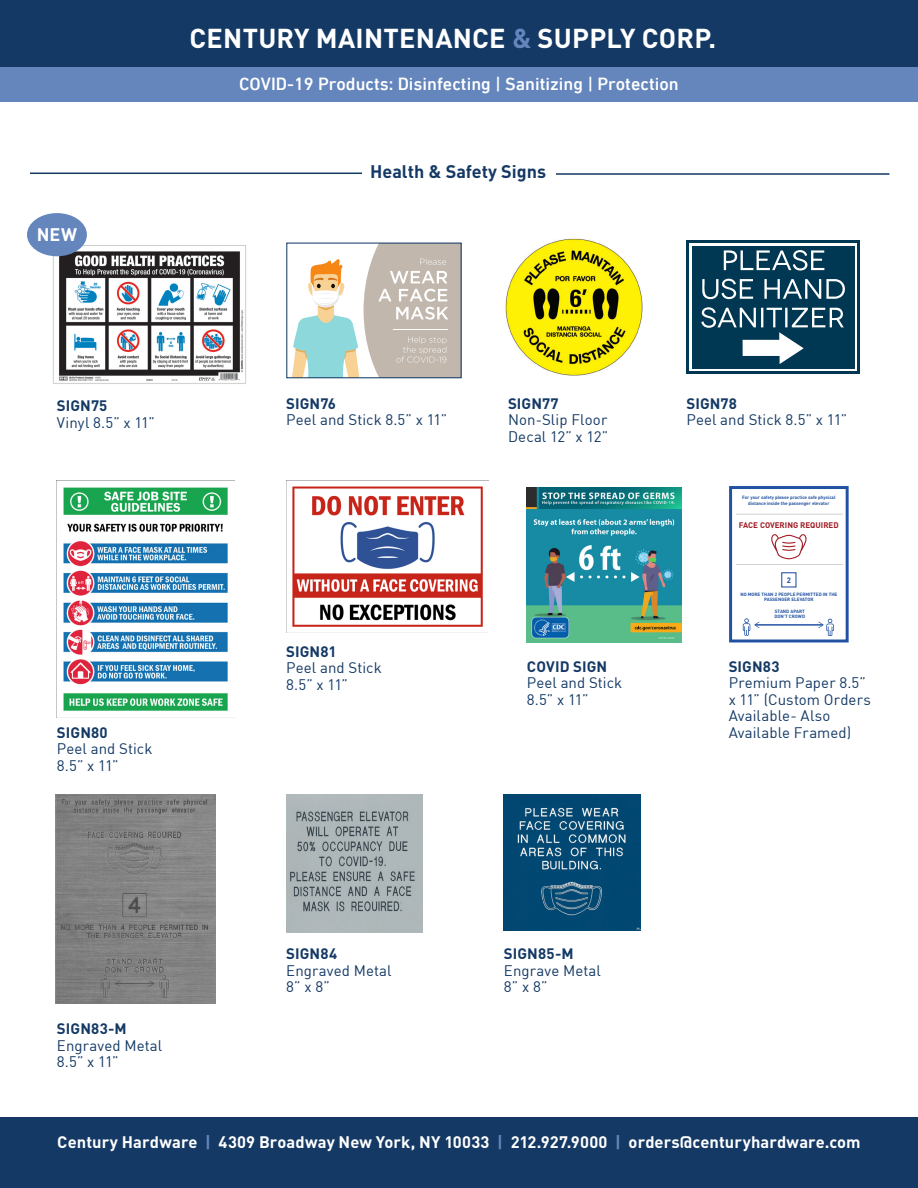
<style>
.page{position:relative;width:918px;height:1188px;background:#fff}
.page>*{position:absolute;margin:0;border:0;box-sizing:border-box;transform-origin:0 0}
.t1{font:700 27px "DIN Pro";letter-spacing:.01em;color:#fff}
.t2{font:500 18px "DIN Next LTW04";color:#fff}
.t3{font:700 18px "DIN";color:#143965}
.t4{font:700 18px "DIN";color:#fff}
.t5{font:700 16.5px "DIN";letter-spacing:.005em;color:#fff}
.t6{font:15px/16.5px "DIN";letter-spacing:.005em;color:#143965}
.t7{font:700 15px "DIN";letter-spacing:.005em;color:#143965}
.t8{font:700 8.1px "DIN";color:#a01c24}
.t9{font:700 7.8px "DIN";color:#2051a3}
.t10{font:700 4.65px/5.6px "DIN";color:#2051a3;text-align:center}
.s1{color:#6486bd}
</style>
<div class="page">
<div style="left:0;top:1118px;width:918px;height:70px;background:#143965"></div>
<img style="left:53px;top:243px;width:193px;height:141px">
<img style="left:286px;top:481px;width:203px;height:152px">
<hr style="left:556px;top:173px;width:333px;height:2px;background:#143965">
<hr style="left:30px;top:173px;width:332px;height:1px;background:#143965">
<div style="left:27px;top:213px;width:60px;height:43px;background:#6486bd;border-radius:50%"></div>
<svg style="left:292px;top:245px;width:168px;height:131px"></svg>
<img style="left:505px;top:238px;width:138px;height:138px">
<div style="left:686px;top:240px;width:174px;height:134px;background:#003752"></div>
<div style="left:689px;top:243px;width:168px;height:128px;background:linear-gradient(to right,#fff,#fff)"></div>
<div style="left:692px;top:246px;width:162px;height:122px;background:#003752"></div>
<svg style="left:724px;top:250px;width:100px;height:21px"></svg>
<svg style="left:702px;top:279px;width:143px;height:20px"></svg>
<svg style="left:701px;top:307px;width:143px;height:57px"></svg>
<img style="left:63px;top:487px;width:165px;height:224px">
<img style="left:527px;top:488px;width:155px;height:155px">
<img style="left:286px;top:794px;width:136px;height:138px">
<img style="left:504px;top:794px;width:136px;height:137px">
<img style="left:55px;top:794px;width:160px;height:210px">
<svg style="left:771px;top:534px;width:36px;height:25px"></svg>
<div style="left:781px;top:572px;width:16px;height:16px;border:1px solid #2051a3"></div>
<hr style="left:755px;top:625px;width:68px;height:1px;background:#2051a3">
<svg style="left:743px;top:618px;width:17px;height:18px"></svg>
<svg style="left:818px;top:619px;width:16px;height:17px"></svg>
<div style="left:729px;top:486px;width:120px;height:156px;border:3px solid #2051a3"></div>
<hr style="left:736px;top:514px;width:107px;height:1px;background:#d1d2d4">
<hr style="left:736px;top:564px;width:107px;height:1px;background:#d1d2d4">
<div style="left:0;top:0;width:918px;height:68px;background:#143965"></div>
<div style="left:0;top:68px;width:918px;height:34px;background:#6486bd"></div>
<h1 class="t1" style="left:190px;top:17px;width:528px">CENTURY MAINTENANCE <span class="s1">&amp;</span> SUPPLY CORP.</h1>
<p class="t2" style="left:239px;top:73px;width:441px">COVID-19 Products: Disinfecting | Sanitizing | Protection</p>
<p class="t4" style="left:37px;top:223px;width:42px">NEW</p>
<p class="t7" style="left:57px;top:396px;width:52px">SIGN75</p>
<p class="t6" style="left:57px;top:414px;width:100px">Vinyl 8.5” x 11”</p>
<p class="t7" style="left:57px;top:723px;width:52px">SIGN80</p>
<p class="t6" style="left:57px;top:740px;width:97px">Peel and Stick<br>8.5” x 11”</p>
<p class="t7" style="left:57px;top:1019px;width:71px">SIGN83-M</p>
<p class="t6" style="left:57px;top:1037px;width:107px">Engraved Metal<br>8.5” x 11”</p>
<p class="t3" style="left:370px;top:160px;width:177px">Health &amp; Safety Signs</p>
<p class="t7" style="left:286px;top:394px;width:51px">SIGN76</p>
<p class="t6" style="left:286px;top:411px;width:162px">Peel and Stick 8.5” x 11”</p>
<p class="t7" style="left:508px;top:394px;width:52px">SIGN77</p>
<p class="t6" style="left:508px;top:411px;width:102px">Non-Slip Floor<br>Decal 12” x 12”</p>
<p class="t7" style="left:286px;top:642px;width:52px">SIGN81</p>
<p class="t6" style="left:286px;top:659px;width:97px">Peel and Stick</p>
<p class="t6" style="left:286px;top:676px;width:63px">8.5” x 11”</p>
<p class="t7" style="left:527px;top:657px;width:82px">COVID SIGN</p>
<p class="t6" style="left:527px;top:674px;width:97px">Peel and Stick</p>
<p class="t6" style="left:527px;top:691px;width:63px">8.5” x 11”</p>
<p class="t7" style="left:686px;top:394px;width:52px">SIGN78</p>
<p class="t6" style="left:686px;top:411px;width:162px">Peel and Stick 8.5” x 11”</p>
<p class="t10" style="left:742px;top:495px;width:95px">For your safety please practice safe physical distance inside the passenger elevator</p>
<p class="t8" style="left:739px;top:519px;width:101px">FACE COVERING REQUIRED</p>
<p class="t9" style="left:787px;top:575px;width:6px">2</p>
<p class="t10" style="left:740px;top:591px;width:98px">NO MORE THAN 2 PEOPLE PERMITTED IN THE<br>PASSENGER ELEVATOR</p>
<p class="t10" style="left:775px;top:608px;width:32px;text-align:left">STAND APART<br>DON’T CROWD</p>
<p class="t7" style="left:729px;top:657px;width:52px">SIGN83</p>
<p class="t6" style="left:729px;top:674px;width:144px">Premium Paper 8.5” x 11” (Custom Orders<br>Available- Also<br>Available Framed)</p>
<p class="t7" style="left:286px;top:944px;width:52px">SIGN84</p>
<p class="t6" style="left:286px;top:962px;width:107px">Engraved Metal<br>8” x 8”</p>
<p class="t7" style="left:504px;top:944px;width:71px">SIGN85-M</p>
<p class="t6" style="left:504px;top:962px;width:99px">Engrave Metal<br>8” x 8”</p>
<p class="t5" style="left:57px;top:1131px;width:805px">Century Hardware <span class="s1">|</span> 4309 Broadway New York, NY 10033 <span class="s1">|</span> 212.927.9000 <span class="s1">|</span> orders@centuryhardware.com</p>
</div>
